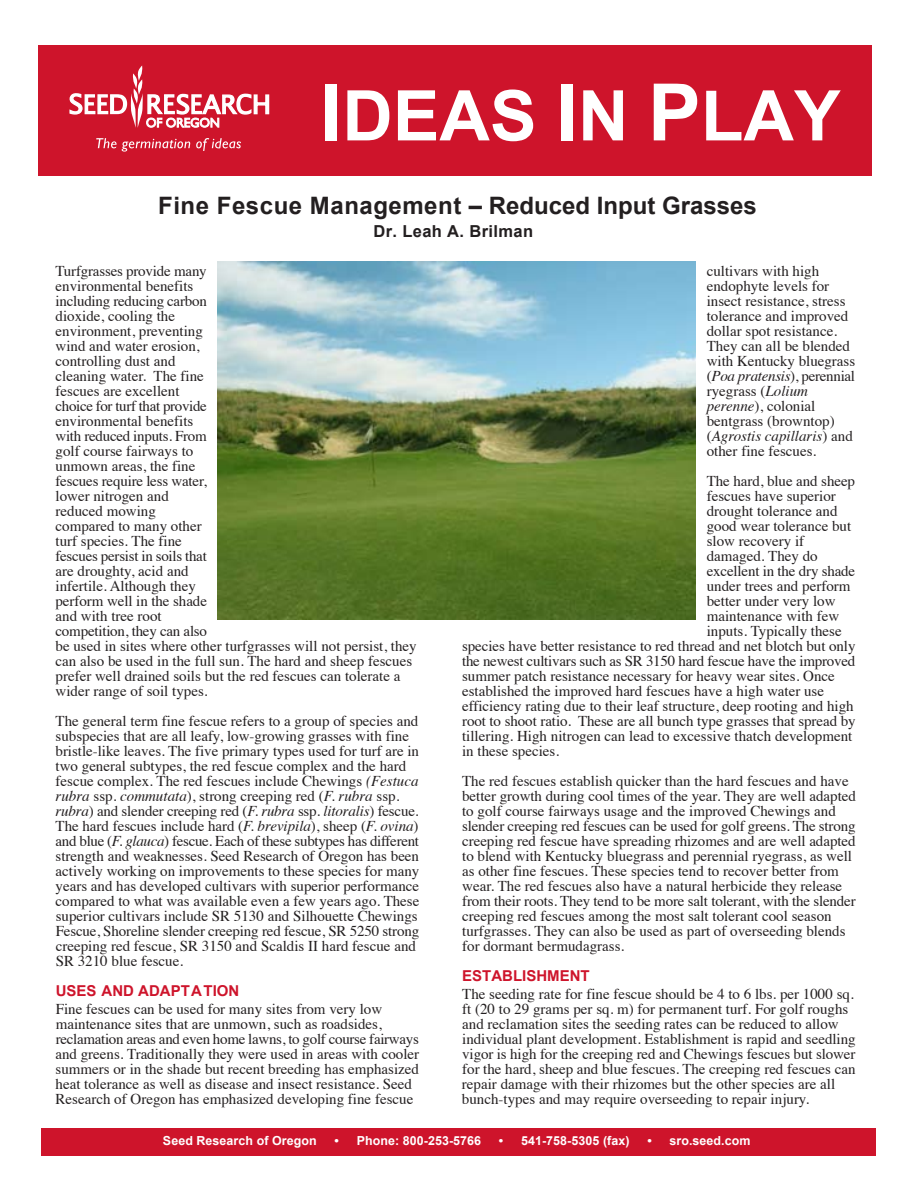
<style>
.page{position:relative;width:918px;height:1188px;background:#fff}
.page>*{position:absolute;margin:0;border:0;box-sizing:border-box;transform-origin:0 0}
.t1{font:700 69.9px "Arial";color:#fff}
.t2{font:700 24px "Arial";letter-spacing:.02em;color:#231f20}
.t3{font:700 16.5px "Arial";letter-spacing:.02em;color:#231f20}
.t4{font:15px/15px "Times";color:#231f20}
.t5{font:700 15px "Arial";color:#ce142b}
.t6{font:700 12.45px "Arial";letter-spacing:.005em;color:#fff}
.s1{font-size:79.35px}
.s2{font-style:italic}
</style>
<div class="page">
<div style="left:41px;top:1128px;width:835px;height:28px;background:#ce142b"></div>
<div style="left:38px;top:45px;width:834px;height:131px;background:#ce142b"></div>
<svg style="left:96px;top:138px;width:94px;height:14px"></svg>
<svg style="left:196px;top:138px;width:45px;height:13px"></svg>
<svg style="left:69px;top:66px;width:201px;height:62px"></svg>
<img style="left:218px;top:261px;width:478px;height:359px">
<h1 class="t1" style="left:320px;top:77px;width:522px"><span class="s1">I</span>DEAS <span class="s1">I</span>N <span class="s1">P</span>LAY</h1>
<h2 class="t2" style="left:158px;top:192px;width:600px">Fine Fescue Management – Reduced Input Grasses</h2>
<p class="t3" style="left:373px;top:222px;width:161px">Dr. Leah A. Brilman</p>
<p class="t4" style="left:707px;top:262px;width:150px">cultivars with high endophyte levels for insect resistance, stress tolerance and improved dollar spot resistance.<br>They can all be blended with Kentucky bluegrass (<span class="s2">Poa pratensis</span>), perennial ryegrass (<span class="s2">Lolium perenne</span>), colonial bentgrass (browntop) (<span class="s2">Agrostis capillaris</span>) and other fine fescues.</p>
<p class="t4" style="left:707px;top:472px;width:150px">The hard, blue and sheep</p>
<p class="t4" style="left:707px;top:487px;width:131px">fescues have superior</p>
<p class="t4" style="left:707px;top:502px;width:132px">drought tolerance and</p>
<p class="t4" style="left:707px;top:517px;width:146px">good wear tolerance but</p>
<p class="t4" style="left:707px;top:532px;width:99px">slow recovery if</p>
<p class="t4" style="left:707px;top:547px;width:112px">damaged. They do</p>
<p class="t4" style="left:707px;top:562px;width:150px">excellent in the dry shade</p>
<p class="t4" style="left:707px;top:577px;width:145px">under trees and perform</p>
<p class="t4" style="left:707px;top:592px;width:130px">better under very low</p>
<p class="t4" style="left:707px;top:607px;width:134px">maintenance with few</p>
<p class="t4" style="left:707px;top:622px;width:136px">inputs. Typically these</p>
<p class="t4" style="left:462px;top:637px;width:395px">species have better resistance to red thread and net blotch but only</p>
<p class="t4" style="left:462px;top:652px;width:395px">the newest cultivars such as SR 3150 hard fescue have the improved</p>
<p class="t4" style="left:462px;top:667px;width:374px">summer patch resistance necessary for heavy wear sites. Once</p>
<p class="t4" style="left:462px;top:682px;width:363px">established the improved hard fescues have a high water use</p>
<p class="t4" style="left:462px;top:697px;width:393px">efficiency rating due to their leaf structure, deep rooting and high</p>
<p class="t4" style="left:462px;top:712px;width:395px">root to shoot ratio. These are all bunch type grasses that spread by</p>
<p class="t4" style="left:462px;top:727px;width:392px">tillering. High nitrogen can lead to excessive thatch development</p>
<p class="t4" style="left:462px;top:742px;width:99px">in these species.</p>
<p class="t4" style="left:462px;top:772px;width:395px">The red fescues establish quicker than the hard fescues and have better growth during cool times of the year. They are well adapted to golf course fairways usage and the improved Chewings and slender creeping red fescues can be used for golf greens. The strong creeping red fescue have spreading rhizomes and are well adapted to blend with Kentucky bluegrass and perennial ryegrass, as well as other fine fescues. These species tend to recover better from wear. The red fescues also have a natural herbicide they release from their roots. They tend to be more salt tolerant, with the slender creeping red fescues among the most salt tolerant cool season turfgrasses. They can also be used as part of overseeding blends for dormant bermudagrass.</p>
<p class="t5" style="left:462px;top:967px;width:129px">ESTABLISHMENT</p>
<p class="t4" style="left:462px;top:985px;width:395px">The seeding rate for fine fescue should be 4 to 6 lbs. per 1000 sq. ft (20 to 29 grams per sq. m) for permanent turf. For golf roughs and reclamation sites the seeding rates can be reduced to allow individual plant development. Establishment is rapid and seedling vigor is high for the creeping red and Chewings fescues but slower for the hard, sheep and blue fescues. The creeping red fescues can repair damage with their rhizomes but the other species are all bunch-types and may require overseeding to repair injury.</p>
<p class="t4" style="left:55px;top:262px;width:363px">Turfgrasses provide many<br>environmental benefits<br>including reducing carbon<br>dioxide, cooling the<br>environment, preventing<br>wind and water erosion,<br>controlling dust and<br>cleaning water. The fine<br>fescues are excellent<br>choice for turf that provide<br>environmental benefits<br>with reduced inputs. From<br>golf course fairways to<br>unmown areas, the fine<br>fescues require less water,<br>lower nitrogen and<br>reduced mowing<br>compared to many other<br>turf species. The fine<br>fescues persist in soils that<br>are droughty, acid and<br>infertile. Although they<br>perform well in the shade<br>and with tree root<br>competition, they can also<br>be used in sites where other turfgrasses will not persist, they can also be used in the full sun. The hard and sheep fescues prefer well drained soils but the red fescues can tolerate a wider range of soil types.</p>
<p class="t4" style="left:56px;top:712px;width:365px">The general term fine fescue refers to a group of species and subspecies that are all leafy, low-growing grasses with fine bristle-like leaves. The five primary types used for turf are in two general subtypes, the red fescue complex and the hard fescue complex. The red fescues include Chewings <span class="s2">(Festuca rubra</span> ssp. <span class="s2">commutata</span>), strong creeping red (<span class="s2">F. rubra</span> ssp. <span class="s2">rubra</span>) and slender creeping red (<span class="s2">F. rubra</span> ssp. <span class="s2">litoralis</span>) fescue.<br>The hard fescues include hard (<span class="s2">F. brevipila</span>), sheep (<span class="s2">F. ovina</span>) and blue (<span class="s2">F. glauca</span>) fescue. Each of these subtypes has different strength and weaknesses. Seed Research of Oregon has been actively working on improvements to these species for many years and has developed cultivars with superior performance compared to what was available even a few years ago. These superior cultivars include SR 5130 and Silhouette Chewings Fescue, Shoreline slender creeping red fescue, SR 5250 strong creeping red fescue, SR 3150 and Scaldis II hard fescue and SR 3210 blue fescue.</p>
<p class="t5" style="left:56px;top:982px;width:185px">USES AND ADAPTATION</p>
<p class="t4" style="left:56px;top:1000px;width:365px">Fine fescues can be used for many sites from very low maintenance sites that are unmown, such as roadsides, reclamation areas and even home lawns, to golf course fairways and greens. Traditionally they were used in areas with cooler summers or in the shade but recent breeding has emphasized heat tolerance as well as disease and insect resistance. Seed Research of Oregon has emphasized developing fine fescue</p>
<p class="t6" style="left:163px;top:1133px;width:155px">Seed Research of Oregon</p>
<p class="t6" style="left:335px;top:1133px;width:148px">• Phone: 800-253-5766</p>
<p class="t6" style="left:499px;top:1133px;width:132px">• 541-758-5305 (fax)</p>
<p class="t6" style="left:647px;top:1133px;width:105px">• sro.seed.com</p>
</div>
